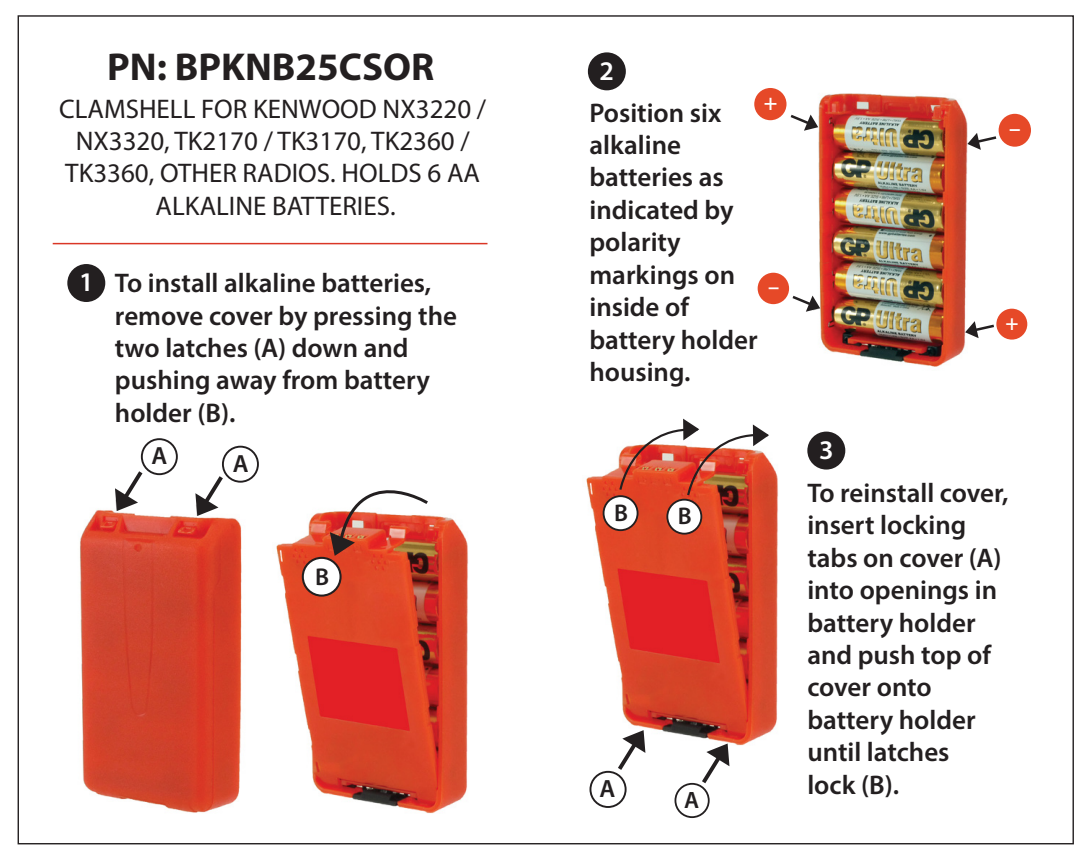
<style>
.page{position:relative;width:1089px;height:859px;background:#fff}
.page>*{position:absolute;margin:0;border:0;box-sizing:border-box;transform-origin:0 0}
.t1{font:700 39px "Myriad Pro";color:#231f20}
.t2{font:600 27px/32.4px "Myriad Pro";color:#231f20}
.t3{font:27px/32.4px "Myriad Pro";color:#231f20;text-align:center}
.t4{font:600 27px "Myriad Pro";color:#fff}
.t5{font:600 24.9px "Myriad Pro";color:#231f20}
.t6{font:600 24.3px "Myriad Pro";color:#231f20}
.t7{font:600 23.7px "Myriad Pro";color:#231f20}
.t8{font:600 23.4px "Myriad Pro";color:#fff}
.t9{font:600 22.8px "Myriad Pro";color:#fff}
.t10{font:600 22.5px "Myriad Pro";color:#fff}
.t11{font:600 21.9px "Myriad Pro";color:#fff}
</style>
<div class="page">
<img style="left:586px;top:468px;width:192px;height:285px">
<img style="left:818px;top:93px;width:150px;height:274px">
<div style="left:588px;top:52px;width:38px;height:38px;background:#231f20;border-radius:50%"></div>
<div style="left:589px;top:771px;width:37px;height:37px;border:2px solid #231f20;border-radius:50%"></div>
<div style="left:674px;top:783px;width:35px;height:35px;border:2px solid #231f20;border-radius:50%"></div>
<div style="left:603px;top:496px;width:34px;height:34px;background:#fff;border-radius:50%"></div>
<div style="left:602px;top:495px;width:36px;height:36px;border:2px solid #231f20;border-radius:50%"></div>
<div style="left:667px;top:500px;width:34px;height:34px;background:#fff;border-radius:50%"></div>
<div style="left:666px;top:499px;width:36px;height:35px;border:2px solid #231f20;border-radius:50%"></div>
<div style="left:807px;top:431px;width:38px;height:38px;background:#231f20;border-radius:50%"></div>
<div style="left:754px;top:88px;width:32px;height:32px;background:#e64928;border-radius:50%"></div>
<svg style="left:702px;top:743px;width:27px;height:40px"></svg>
<svg style="left:618px;top:730px;width:27px;height:40px"></svg>
<svg style="left:790px;top:115px;width:28px;height:16px"></svg>
<div style="left:996px;top:309px;width:31px;height:30px;background:#e64928;border-radius:50%"></div>
<svg style="left:965px;top:321px;width:29px;height:17px"></svg>
<div style="left:998px;top:114px;width:33px;height:33px;background:#e64928;border-radius:50%"></div>
<svg style="left:967px;top:133px;width:29px;height:17px"></svg>
<div style="left:757px;top:273px;width:32px;height:31px;background:#e64928;border-radius:50%"></div>
<svg style="left:792px;top:295px;width:28px;height:17px"></svg>
<svg style="left:618px;top:418px;width:160px;height:79px"></svg>
<img style="left:80px;top:510px;width:162px;height:303px">
<img style="left:276px;top:511px;width:192px;height:303px">
<div style="left:67px;top:264px;width:38px;height:38px;background:#231f20;border-radius:50%"></div>
<div style="left:141px;top:438px;width:37px;height:37px;border:2px solid #231f20;border-radius:50%"></div>
<div style="left:222px;top:446px;width:37px;height:37px;border:2px solid #231f20;border-radius:50%"></div>
<div style="left:303px;top:558px;width:37px;height:37px;background:#fff;border-radius:50%"></div>
<div style="left:302px;top:557px;width:40px;height:39px;border:2px solid #231f20;border-radius:50%"></div>
<svg style="left:115px;top:471px;width:27px;height:40px"></svg>
<svg style="left:195px;top:476px;width:28px;height:40px"></svg>
<hr style="left:53px;top:243px;width:434px;height:1px;background:#da3726">
<img style="left:330px;top:490px;width:100px;height:66px">
<h1 class="t1" style="left:107px;top:45px;width:328px">PN: BPKNB25CSOR</h1>
<p class="t3" style="left:59px;top:93px;width:428px">CLAMSHELL FOR KENWOOD NX3220 /<br>NX3320, TK2170 / TK3170, TK2360 /<br>TK3360, OTHER RADIOS. HOLDS 6 AA<br>ALKALINE BATTERIES.</p>
<p class="t4" style="left:79px;top:265px;width:16px">1</p>
<p class="t2" style="left:115px;top:266px;width:344px">To install alkaline batteries, remove cover by pressing the two latches (A) down and pushing away from battery holder (B).</p>
<p class="t5" style="left:151px;top:440px;width:17px">A</p>
<p class="t5" style="left:233px;top:447px;width:17px">A</p>
<p class="t6" style="left:315px;top:561px;width:16px">B</p>
<p class="t4" style="left:599px;top:53px;width:16px">2</p>
<p class="t9" style="left:764px;top:88px;width:15px">+</p>
<p class="t2" style="left:589px;top:96px;width:170px">Position six alkaline batteries as indicated by polarity markings on inside of battery holder housing.</p>
<p class="t10" style="left:768px;top:272px;width:13px">–</p>
<p class="t6" style="left:614px;top:497px;width:15px">B</p>
<p class="t6" style="left:678px;top:501px;width:15px">B</p>
<p class="t5" style="left:599px;top:772px;width:17px">A</p>
<p class="t7" style="left:684px;top:784px;width:17px">A</p>
<p class="t8" style="left:1009px;top:113px;width:13px">–</p>
<p class="t4" style="left:819px;top:432px;width:16px">3</p>
<p class="t11" style="left:1005px;top:309px;width:15px">+</p>
<p class="t2" style="left:807px;top:476px;width:203px">To reinstall cover, insert locking tabs on cover (A) into openings in battery holder and push top of cover onto battery holder until latches<br>lock (B).</p>
</div>
